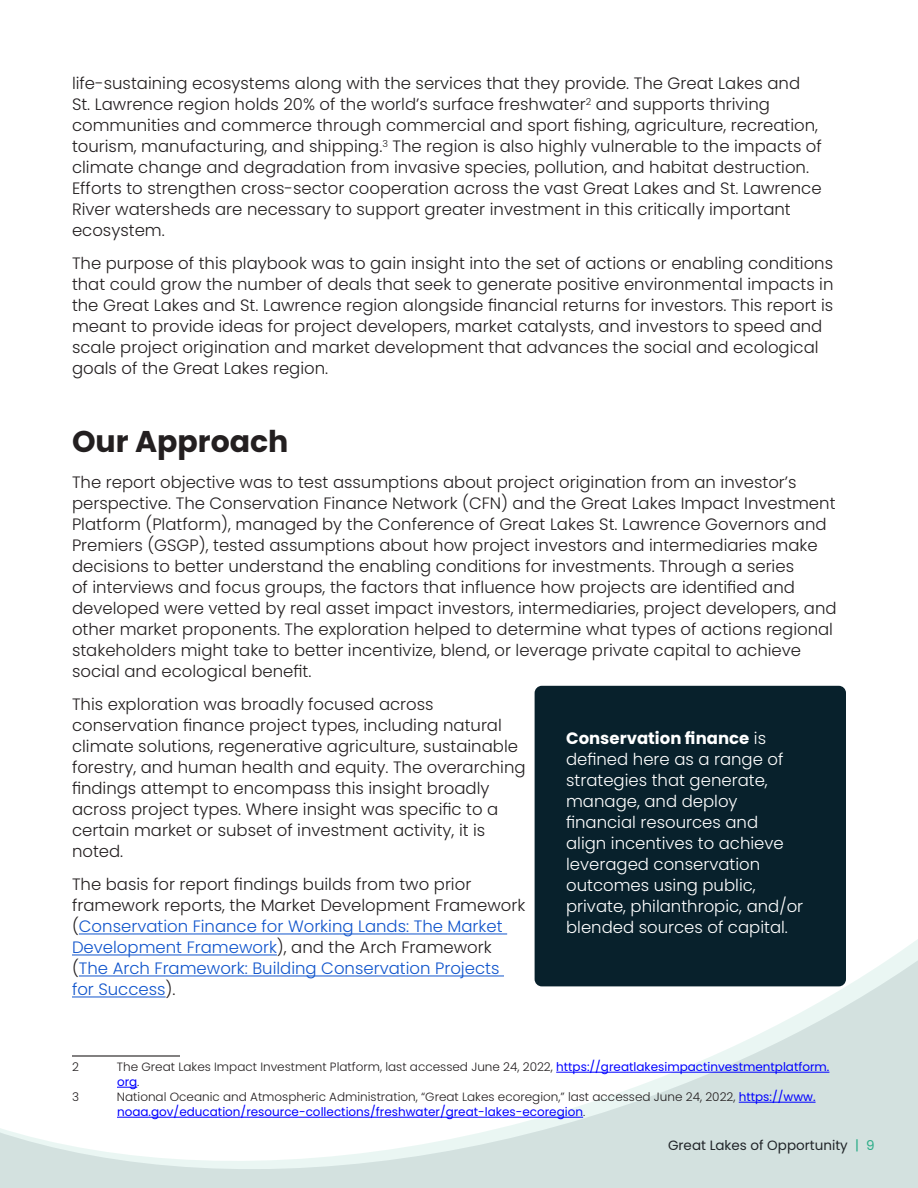
<style>
.page{position:relative;width:918px;height:1188px;background:#fff}
.page>*{position:absolute;margin:0;border:0;box-sizing:border-box;transform-origin:0 0}
.Heading_1{font:700 30px "Poppins";color:#231f20}
.t1{font:300 16.5px/21px "Poppins";color:#231f20}
.t2{font:300 16.5px/21px "Poppins";color:#15c}
.t3{font:300 16.5px/21px "Poppins";color:#fff}
.t4{font:13.5px "Poppins";color:#212529}
.Footnote_Style{font:300 12px/15px "Poppins";color:#231f20}
.s1{color:#231f20}
.s2{font-weight:700}
.s3{font-weight:400;color:#00f}
.s4{color:#2dad89}
</style>
<div class="page">
<svg style="left:0;top:914px;width:918px;height:274px"></svg>
<hr style="left:79px;top:934px;width:428px;height:1px;background:#15c">
<hr style="left:72px;top:955px;width:205px;height:1px;background:#15c">
<hr style="left:79px;top:976px;width:425px;height:1px;background:#15c">
<hr style="left:72px;top:997px;width:94px;height:1px;background:#15c">
<hr style="left:72px;top:1055px;width:108px;height:2px;background:#231f20">
<hr style="left:556px;top:1072px;width:273px;height:1px;background:#00f">
<svg style="left:117px;top:1087px;width:20px;height:1px"></svg>
<hr style="left:739px;top:1102px;width:77px;height:1px;background:#00f">
<hr style="left:117px;top:1117px;width:466px;height:1px;background:#00f">
<div style="left:535px;top:686px;width:311px;height:300px;background:#08212c;border-radius:7px"></div>
<p class="t1" style="left:72px;top:73px;width:751px">life-sustaining ecosystems along with the services that they provide. The Great Lakes and St. Lawrence region holds 20% of the world’s surface freshwater<sup>2</sup> and supports thriving communities and commerce through commercial and sport fishing, agriculture, recreation, tourism, manufacturing, and shipping.<sup>3</sup> The region is also highly vulnerable to the impacts of climate change and degradation from invasive species, pollution, and habitat destruction.<br>Efforts to strengthen cross-sector cooperation across the vast Great Lakes and St. Lawrence River watersheds are necessary to support greater investment in this critically important ecosystem.</p>
<p class="t1" style="left:72px;top:253px;width:763px">The purpose of this playbook was to gain insight into the set of actions or enabling conditions that could grow the number of deals that seek to generate positive environmental impacts in the Great Lakes and St. Lawrence region alongside financial returns for investors. This report is meant to provide ideas for project developers, market catalysts, and investors to speed and scale project origination and market development that advances the social and ecological goals of the Great Lakes region.</p>
<p class="Heading_1" style="left:72px;top:424px;width:218px">Our Approach</p>
<p class="t1" style="left:72px;top:472px;width:766px">The report objective was to test assumptions about project origination from an investor’s perspective. The Conservation Finance Network (CFN) and the Great Lakes Impact Investment Platform (Platform), managed by the Conference of Great Lakes St. Lawrence Governors and Premiers (GSGP), tested assumptions about how project investors and intermediaries make decisions to better understand the enabling conditions for investments. Through a series<br>of interviews and focus groups, the factors that influence how projects are identified and developed were vetted by real asset impact investors, intermediaries, project developers, and other market proponents. The exploration helped to determine what types of actions regional stakeholders might take to better incentivize, blend, or leverage private capital to achieve social and ecological benefit.</p>
<p class="t1" style="left:72px;top:694px;width:455px">This exploration was broadly focused across conservation finance project types, including natural climate solutions, regenerative agriculture, sustainable forestry, and human health and equity. The overarching findings attempt to encompass this insight broadly across project types. Where insight was specific to a certain market or subset of investment activity, it is noted.</p>
<p class="t2" style="left:72px;top:874px;width:455px"><span class="s1">The basis for report findings builds from two prior framework reports, the Market Development Framework (</span>Conservation Finance for Working Lands: The Market Development Framework<span class="s1">), and the Arch Framework (</span>The Arch Framework: Building Conservation Projects for Success<span class="s1">).</span></p>
<p class="t3" style="left:566px;top:727px;width:239px"><span class="s2">Conservation finance</span> is defined here as a range of strategies that generate, manage, and deploy financial resources and<br>align incentives to achieve leveraged conservation outcomes using public, private, philanthropic, and/or blended sources of capital.</p>
<p class="Footnote_Style" style="left:72px;top:1059px;width:8px">2</p>
<p class="Footnote_Style" style="left:117px;top:1059px;width:714px">The Great Lakes Impact Investment Platform, last accessed June 24, 2022, <span class="s3">https://greatlakesimpactinvestmentplatform. org</span>.</p>
<p class="Footnote_Style" style="left:72px;top:1089px;width:9px">3</p>
<p class="Footnote_Style" style="left:117px;top:1089px;width:700px">National Oceanic and Atmospheric Administration, “Great Lakes ecoregion,” last accessed June 24, 2022, <span class="s3">https://www. noaa.gov/education/resource-collections/freshwater/great-lakes-ecoregion</span>.</p>
<p class="t4" style="left:668px;top:1137px;width:208px">Great Lakes of Opportunity <span class="s4">| 9</span></p>
</div>
